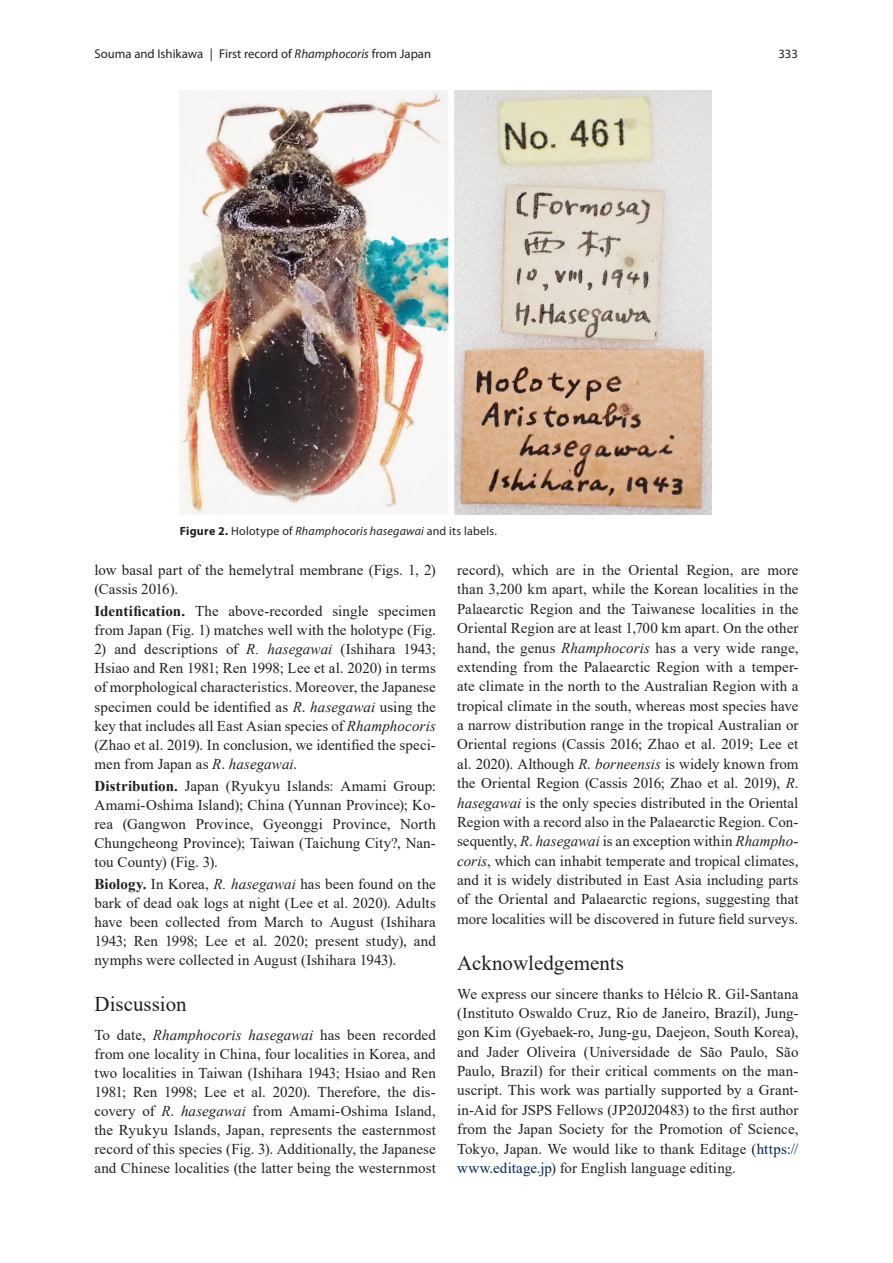
<style>
.page{position:relative;width:893px;height:1263px;background:#fff}
.page>*{position:absolute;margin:0;border:0;box-sizing:border-box;transform-origin:0 0}
.Head_-_Most{font:21px "Times New Roman";color:#231f20}
.Body_-_Non-ind__spac{font:15px/19.4px "Times New Roman";letter-spacing:.005em;color:#231f20;text-align:justify}
.Details{font:15px/19px "Times New Roman";letter-spacing:.005em;color:#231f20;text-align:justify}
.t1{font:12.75px "Myriad Pro";color:#231f20}
.CAPTIONS{font:12px "Myriad Pro";letter-spacing:.02em;color:#231f20}
.s1{font-style:italic}
.s2{font-weight:700}
.s3{color:#00235b}
</style>
<div class="page">
<img style="left:180px;top:90px;width:531px;height:424px">
<p class="t1" style="left:94px;top:46px;width:338px">Souma and Ishikawa | First record of <span class="s1">Rhamphocoris</span> from Japan</p>
<p class="t1" style="left:778px;top:46px;width:21px">333</p>
<p class="CAPTIONS" style="left:180px;top:523px;width:319px"><span class="s2">Figure 2.</span> Holotype of <span class="s1">Rhamphocoris hasegawai</span> and its labels.</p>
<p class="Details" style="left:94px;top:560px;width:343px">low basal part of the hemelytral membrane (Figs. 1, 2) (Cassis 2016).</p>
<p class="Details" style="left:94px;top:601px;width:343px"><span class="s2">Identification.</span> The above-recorded single specimen from Japan (Fig. 1) matches well with the holotype (Fig.</p>
<p class="Details" style="left:94px;top:639px;width:343px">2) and descriptions of <span class="s1">R. hasegawai</span> (Ishihara 1943; Hsiao and Ren 1981; Ren 1998; Lee et al. 2020) in terms of morphological characteristics. Moreover, the Japanese specimen could be identified as <span class="s1">R</span>. <span class="s1">hasegawai</span> using the key that includes all East Asian species of <span class="s1">Rhamphocoris </span>(Zhao et al. 2019). In conclusion, we identified the speci&shy;men from Japan as <span class="s1">R</span>. <span class="s1">hasegawai</span>.</p>
<p class="Details" style="left:94px;top:776px;width:343px"><span class="s2">Distribution.</span> Japan (Ryukyu Islands: Amami Group:<br>Amami-Oshima Island); China (Yunnan Province); Ko&shy;rea (Gangwon Province, Gyeonggi Province, North Chungcheong Province); Taiwan (Taichung City?, Nan&shy;tou County) (Fig. 3).</p>
<p class="Details" style="left:94px;top:874px;width:343px"><span class="s2">Biology.</span> In Korea, <span class="s1">R. hasegawai</span> has been found on the bark of dead oak logs at night (Lee et al. 2020). Adults have been collected from March to August (Ishihara 1943; Ren 1998; Lee et al. 2020; present study), and nymphs were collected in August (Ishihara 1943).</p>
<p class="Head_-_Most" style="left:94px;top:989px;width:94px">Discussion</p>
<p class="Body_-_Non-ind__spac" style="left:94px;top:1024px;width:343px">To date, <span class="s1">Rhamphocoris hasegawai</span> has been recorded from one locality in China, four localities in Korea, and two localities in Taiwan (Ishihara 1943; Hsiao and Ren 1981; Ren 1998; Lee et al. 2020). Therefore, the dis&shy;covery of <span class="s1">R</span>. <span class="s1">hasegawai</span> from Amami-Oshima Island, the Ryukyu Islands, Japan, represents the easternmost record of this species (Fig. 3). Additionally, the Japanese and Chinese localities (the latter being the westernmost</p>
<p class="Body_-_Non-ind__spac" style="left:457px;top:560px;width:343px">record), which are in the Oriental Region, are more than 3,200 km apart, while the Korean localities in the Palaearctic Region and the Taiwanese localities in the Oriental Region are at least 1,700 km apart. On the other hand, the genus <span class="s1">Rhamphocoris</span> has a very wide range, extending from the Palaearctic Region with a temper&shy;ate climate in the north to the Australian Region with a tropical climate in the south, whereas most species have a narrow distribution range in the tropical Australian or Oriental regions (Cassis 2016; Zhao et al. 2019; Lee et al. 2020). Although <span class="s1">R</span>. <span class="s1">borneensis</span> is widely known from the Oriental Region (Cassis 2016; Zhao et al. 2019), <span class="s1">R</span>. <span class="s1">hasegawai</span> is the only species distributed in the Oriental Region with a record also in the Palaearctic Region. Con&shy;sequently, <span class="s1">R</span>. <span class="s1">hasegawai</span> is an exception within <span class="s1">Rhampho&shy;coris</span>, which can inhabit temperate and tropical climates, and it is widely distributed in East Asia including parts of the Oriental and Palaearctic regions, suggesting that more localities will be discovered in future field surveys.</p>
<p class="Head_-_Most" style="left:457px;top:948px;width:168px">Acknowledgements</p>
<p class="Body_-_Non-ind__spac" style="left:457px;top:983px;width:343px">We express our sincere thanks to Hélcio R. Gil-Santana (Instituto Oswaldo Cruz, Rio de Janeiro, Brazil), Jung&shy;gon Kim (Gyebaek-ro, Jung-gu, Daejeon, South Korea), and Jader Oliveira (Universidade de São Paulo, São Paulo, Brazil) for their critical comments on the man&shy;uscript. This work was partially supported by a Grant&shy;in-Aid for JSPS Fellows (JP20J20483) to the first author from the Japan Society for the Promotion of Science, Tokyo, Japan. We would like to thank Editage (<span class="s3">https:// www.editage.jp</span>) for English language editing.</p>
</div>
